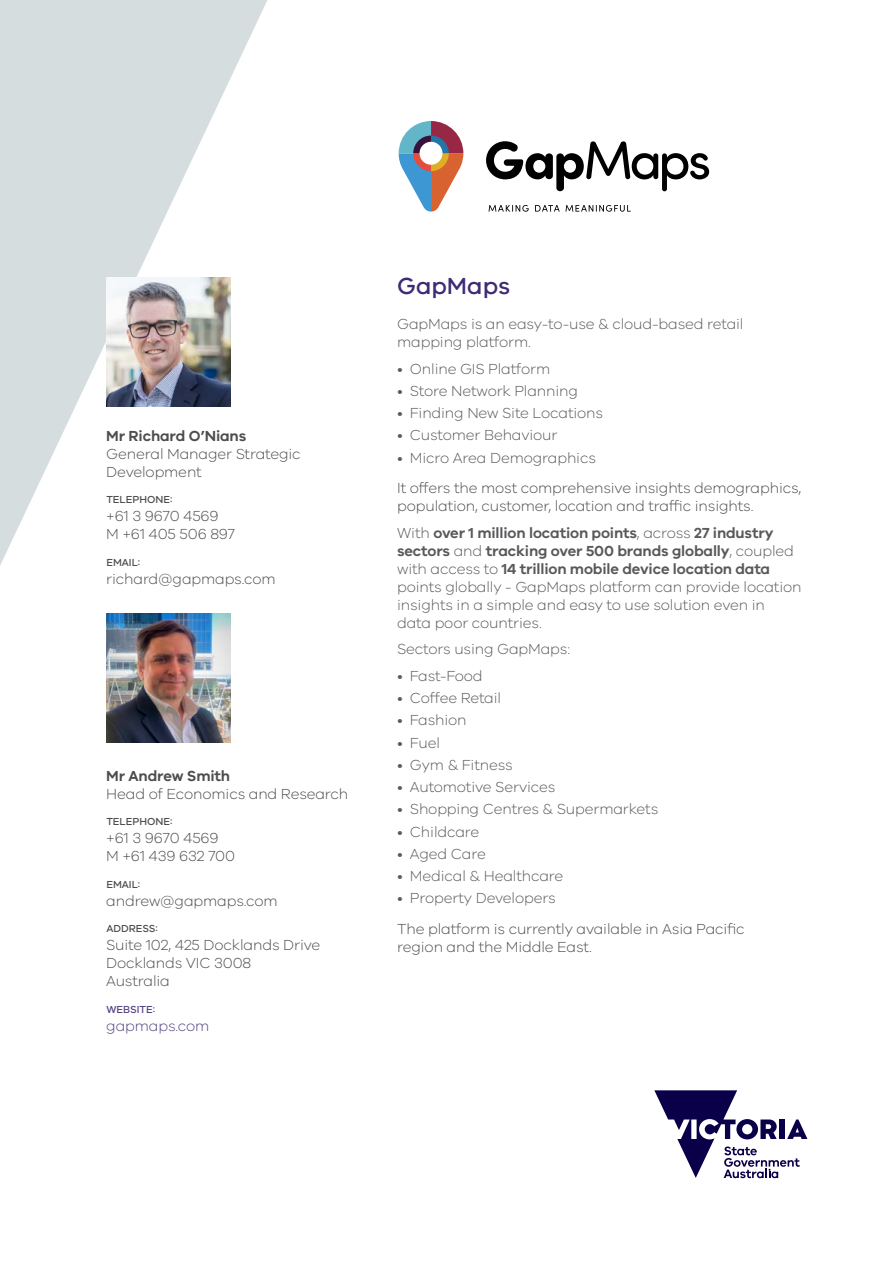
<style>
.page{position:relative;width:893px;height:1263px;background:#fff}
.page>*{position:absolute;margin:0;border:0;box-sizing:border-box;transform-origin:0 0}
.t1{font:500 24px "VIC";color:#3d2b75}
.t2{font:300 15px/18px "VIC";letter-spacing:-.01em;color:#58595b}
.t3{font:300 15px/18px "VIC";letter-spacing:-.01em;color:#4d4d4f}
.t4{font:600 15px "VIC";letter-spacing:-.01em;color:#4d4d4f}
.t5{font:300 15px "VIC";letter-spacing:-.01em;color:#544382}
.t6{font:500 10.5px "VIC";color:#4d4d4f}
.t7{font:500 10.5px "VIC";color:#544382}
.s1{font-weight:600}
</style>
<div class="page">
<svg style="left:0;top:0;width:268px;height:743px"></svg>
<svg style="left:654px;top:1090px;width:153px;height:88px"></svg>
<div style="left:779px;top:1119px;width:6px;height:20px;background:#0a0049"></div>
<img style="left:106px;top:278px;width:124px;height:128px">
<svg style="left:486px;top:141px;width:223px;height:50px"></svg>
<svg style="left:399px;top:121px;width:64px;height:91px"></svg>
<div style="left:420px;top:142px;width:22px;height:23px;background:#fff;border-radius:50%"></div>
<svg style="left:489px;top:205px;width:142px;height:7px"></svg>
<img style="left:106px;top:614px;width:124px;height:128px">
<p class="t4" style="left:106px;top:426px;width:141px">Mr Richard O’Nians</p>
<p class="t3" style="left:106px;top:444px;width:196px">General Manager Strategic<br>Development</p>
<p class="t6" style="left:106px;top:493px;width:67px">TELEPHONE:</p>
<p class="t3" style="left:106px;top:507px;width:130px">+61 3 9670 4569<br>M +61 405 506 897</p>
<p class="t6" style="left:106px;top:556px;width:35px">EMAIL:</p>
<p class="t3" style="left:106px;top:569px;width:171px">richard@gapmaps.com</p>
<p class="t4" style="left:106px;top:766px;width:125px">Mr Andrew Smith</p>
<p class="t3" style="left:106px;top:784px;width:244px">Head of Economics and Research</p>
<p class="t6" style="left:106px;top:815px;width:67px">TELEPHONE:</p>
<p class="t3" style="left:106px;top:829px;width:130px">+61 3 9670 4569<br>M +61 439 632 700</p>
<p class="t6" style="left:106px;top:878px;width:35px">EMAIL:</p>
<p class="t3" style="left:106px;top:891px;width:173px">andrew@gapmaps.com</p>
<p class="t6" style="left:106px;top:922px;width:53px">ADDRESS:</p>
<p class="t3" style="left:106px;top:936px;width:216px">Suite 102, 425 Docklands Drive<br>Docklands VIC 3008<br>Australia</p>
<p class="t7" style="left:106px;top:1003px;width:50px">WEBSITE:</p>
<p class="t5" style="left:106px;top:1017px;width:105px">gapmaps.com</p>
<h1 class="t1" style="left:397px;top:271px;width:115px">GapMaps</h1>
<p class="t2" style="left:397px;top:314px;width:348px">GapMaps is an easy-to-use &amp; cloud-based retail mapping platform.</p>
<p class="t2" style="left:397px;top:359px;width:155px">• Online GIS Platform</p>
<p class="t2" style="left:397px;top:381px;width:182px">• Store Network Planning</p>
<p class="t2" style="left:397px;top:403px;width:207px">• Finding New Site Locations</p>
<p class="t2" style="left:397px;top:426px;width:162px">• Customer Behaviour</p>
<p class="t2" style="left:397px;top:448px;width:200px">• Micro Area Demographics</p>
<p class="t3" style="left:397px;top:479px;width:406px">It offers the most comprehensive insights demographics, population, customer, location and traffic insights.</p>
<p class="t2" style="left:397px;top:523px;width:406px">With <span class="s1">over 1 million location points</span>, across <span class="s1">27 industry sectors</span> and <span class="s1">tracking over 500 brands globally</span>, coupled with access to <span class="s1">14 trillion mobile device location data </span>points globally - GapMaps platform can provide location insights in a simple and easy to use solution even in data poor countries.</p>
<p class="t2" style="left:397px;top:640px;width:174px">Sectors using GapMaps:</p>
<p class="t2" style="left:397px;top:666px;width:87px">• Fast-Food</p>
<p class="t2" style="left:397px;top:688px;width:106px">• Coffee Retail</p>
<p class="t2" style="left:397px;top:711px;width:71px">• Fashion</p>
<p class="t2" style="left:397px;top:733px;width:44px">• Fuel</p>
<p class="t2" style="left:397px;top:755px;width:117px">• Gym &amp; Fitness</p>
<p class="t2" style="left:397px;top:777px;width:160px">• Automotive Services</p>
<p class="t2" style="left:397px;top:800px;width:263px">• Shopping Centres &amp; Supermarkets</p>
<p class="t2" style="left:397px;top:822px;width:84px">• Childcare</p>
<p class="t2" style="left:397px;top:844px;width:90px">• Aged Care</p>
<p class="t2" style="left:397px;top:866px;width:168px">• Medical &amp; Healthcare</p>
<p class="t2" style="left:397px;top:889px;width:160px">• Property Developers</p>
<p class="t3" style="left:397px;top:919px;width:349px">The platform is currently available in Asia Pacific region and the Middle East.</p>
</div>
